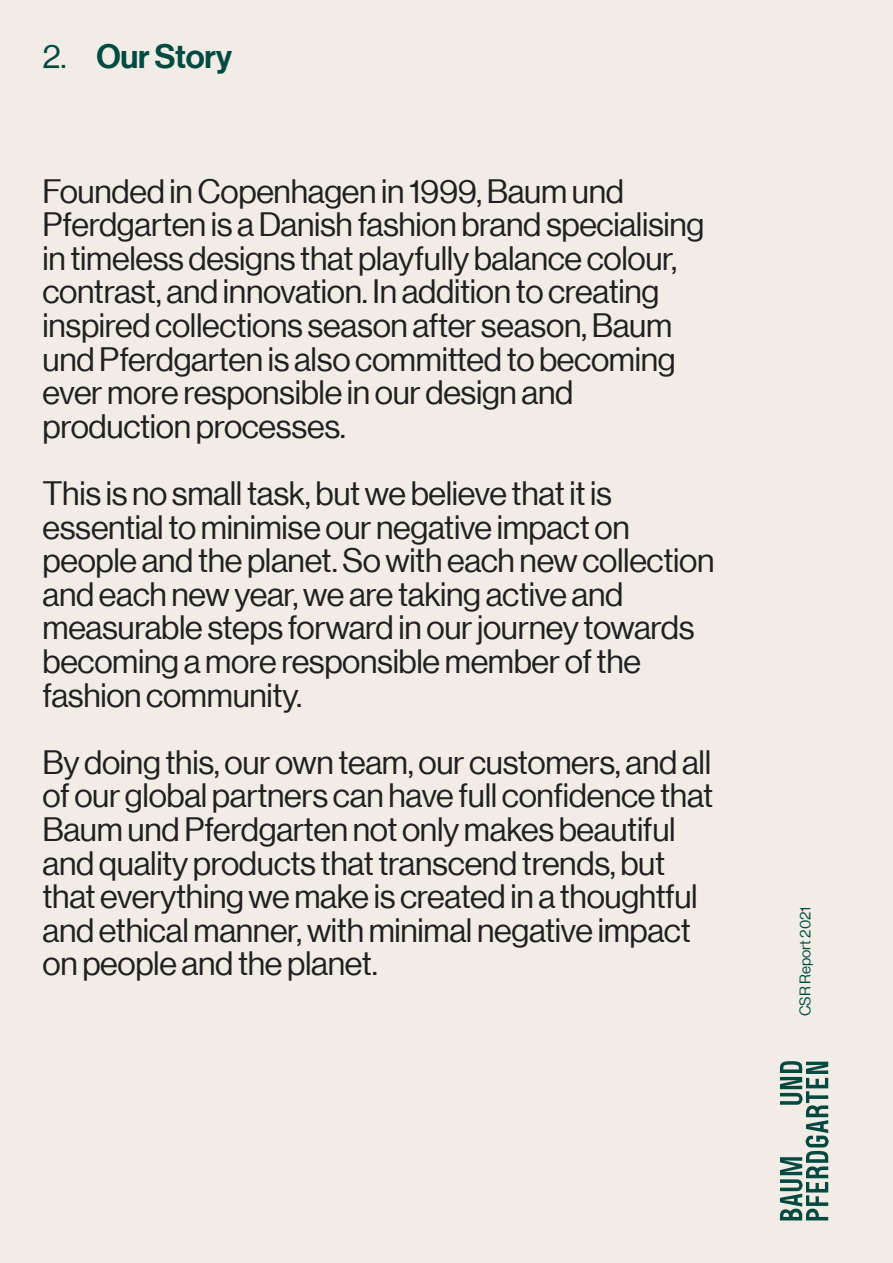
<style>
.page{position:relative;width:893px;height:1263px;background:#f1ede6}
.page>*{position:absolute;margin:0;border:0;box-sizing:border-box;transform-origin:0 0}
.t1{font:33px/33.6px "N Haas Grotesk DS Pro 55 Rg";letter-spacing:-.01em;color:#231f20}
.t2{font:33px "N Haas Grotesk DS Pro 65 Md";letter-spacing:-.01em;color:#004b41}
.t3{font:15px "N Haas Grotesk DS Pro 55 Rg";color:#004b41}
.s1{font-family:"N Haas Grotesk DS Pro 55 Rg"}
</style>
<div class="page">
<svg style="left:780px;top:1061px;width:49px;height:159px"></svg>
<p class="t2" style="left:43px;top:37px;width:191px"><span class="s1">2.</span> Our Story</p>
<p class="t1" style="left:43px;top:174px;width:663px">Founded in Copenhagen in 1999, Baum und Pferdgarten is a Danish fashion brand specialising in timeless designs that playfully balance colour, contrast, and innovation. In addition to creating inspired collections season after season, Baum und Pferdgarten is also committed to becoming ever more responsible in our design and production processes.</p>
<p class="t1" style="left:43px;top:477px;width:673px">This is no small task, but we believe that it is essential to minimise our negative impact on people and the planet. So with each new collection and each new year, we are taking active and measurable steps forward in our journey towards becoming a more responsible member of the fashion community.</p>
<p class="t1" style="left:43px;top:746px;width:672px">By doing this, our own team, our customers, and all of our global partners can have full confidence that Baum und Pferdgarten not only makes beautiful and quality products that transcend trends, but that everything we make is created in a thoughtful and ethical manner, with minimal negative impact on people and the planet.</p>
<p class="t3" style="left:797px;top:1016px;width:111px;rotate:-90deg">CSR Report 2021</p>
</div>
